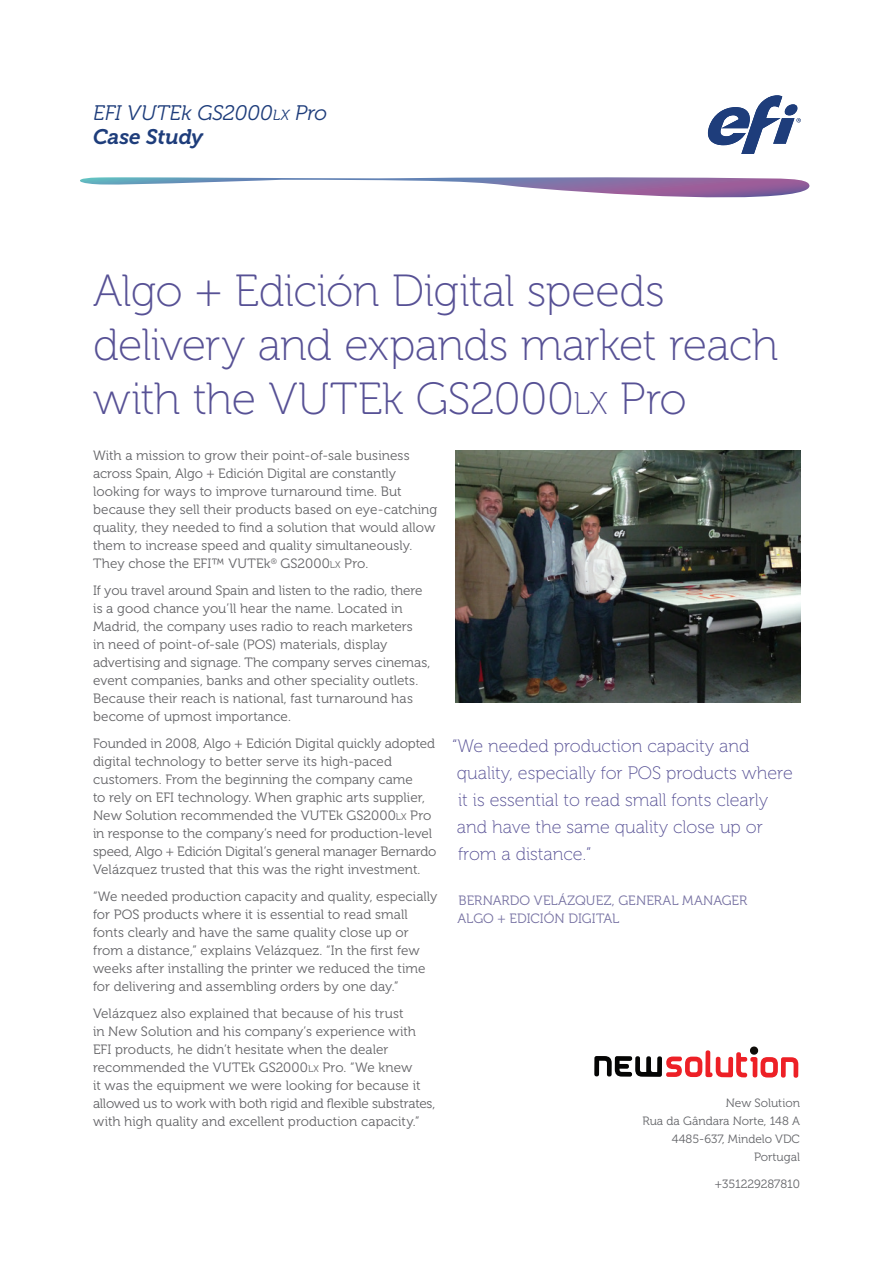
<style>
.page{position:relative;width:893px;height:1263px;background:#fff}
.page>*{position:absolute;margin:0;border:0;box-sizing:border-box;transform-origin:0 0}
.t1{font:45px/54px "Museo 100";letter-spacing:-.015em;color:#575195}
.t2{font:italic 21px "Museo 300";letter-spacing:-.005em;color:#1e3d7b}
.t3{font:italic 21px "Museo 700";letter-spacing:-.005em;color:#1e3d7b}
.t4{font:18px/27px "Museo 100";color:#575195}
.t5{font:13.5px/18px "Museo 300";letter-spacing:.005em;color:#636366}
.t6{font:13.5px/18px "Museo 300";color:#7671a2}
.t7{font:12px/18px "Museo 300";color:#646569;text-align:right}
.s1{font-size:14.7px}
.s2{font-size:31.5px}
.s3{font-size:9.45px}
</style>
<div class="page">
<svg style="left:80px;top:177px;width:729px;height:21px"></svg>
<svg style="left:707px;top:95px;width:94px;height:59px"></svg>
<svg style="left:594px;top:1046px;width:204px;height:32px"></svg>
<img style="left:455px;top:450px;width:345px;height:252px">
<h2 class="t2" style="left:93px;top:101px;width:236px">EFI VUTEk GS2000<span class="s1">lx</span> Pro</h2>
<h2 class="t3" style="left:93px;top:125px;width:112px">Case Study</h2>
<h1 class="t1" style="left:93px;top:265px;width:687px">Algo + Edición Digital speeds delivery and expands market reach with the VUTEk GS2000<span class="s2">LX</span> Pro</h1>
<p class="t5" style="left:93px;top:447px;width:346px">With a mission to grow their point-of-sale business across Spain, Algo + Edición Digital are constantly looking for ways to improve turnaround time. But because they sell their products based on eye-catching quality, they needed to find a solution that would allow them to increase speed and quality simultaneously.<br>They chose the EFI™ VUTEk<sup>®</sup> GS2000<span class="s3">LX</span> Pro.</p>
<p class="t5" style="left:93px;top:582px;width:339px">If you travel around Spain and listen to the radio, there is a good chance you’ll hear the name. Located in Madrid, the company uses radio to reach marketers<br>in need of point-of-sale (POS) materials, display advertising and signage. The company serves cinemas, event companies, banks and other speciality outlets.<br>Because their reach is national, fast turnaround has become of upmost importance.</p>
<p class="t5" style="left:93px;top:735px;width:345px">Founded in 2008, Algo + Edición Digital quickly adopted digital technology to better serve its high-paced customers. From the beginning the company came<br>to rely on EFI technology. When graphic arts supplier, New Solution recommended the VUTEk GS2000<span class="s3">LX</span> Pro in response to the company’s need for production-level speed, Algo + Edición Digital’s general manager Bernardo Velázquez trusted that this was the right investment.</p>
<p class="t5" style="left:93px;top:888px;width:346px">“We needed production capacity and quality, especially for POS products where it is essential to read small fonts clearly and have the same quality close up or from a distance,” explains Velázquez. “In the first few weeks after installing the printer we reduced the time for delivering and assembling orders by one day.”</p>
<p class="t5" style="left:93px;top:1005px;width:344px">Velázquez also explained that because of his trust<br>in New Solution and his company’s experience with EFI products, he didn’t hesitate when the dealer recommended the VUTEk GS2000<span class="s3">LX</span> Pro. “We knew<br>it was the equipment we were looking for because it allowed us to work with both rigid and flexible substrates, with high quality and excellent production capacity.”</p>
<h3 class="t4" style="left:452px;top:732px;width:342px">“We needed production capacity and quality, especially for POS products where it is essential to read small fonts clearly and have the same quality close up or from a distance.”</h3>
<p class="t6" style="left:457px;top:891px;width:291px">BERNARDO VELÁZQUEZ, GENERAL MANAGER<br>ALGO + EDICIÓN DIGITAL</p>
<p class="t7" style="left:642px;top:1094px;width:159px">New Solution<br>Rua da Gândara Norte, 148 A<br>4485-637, Mindelo VDC<br>Portugal</p>
<p class="t7" style="left:715px;top:1175px;width:87px">+351229287810</p>
</div>
